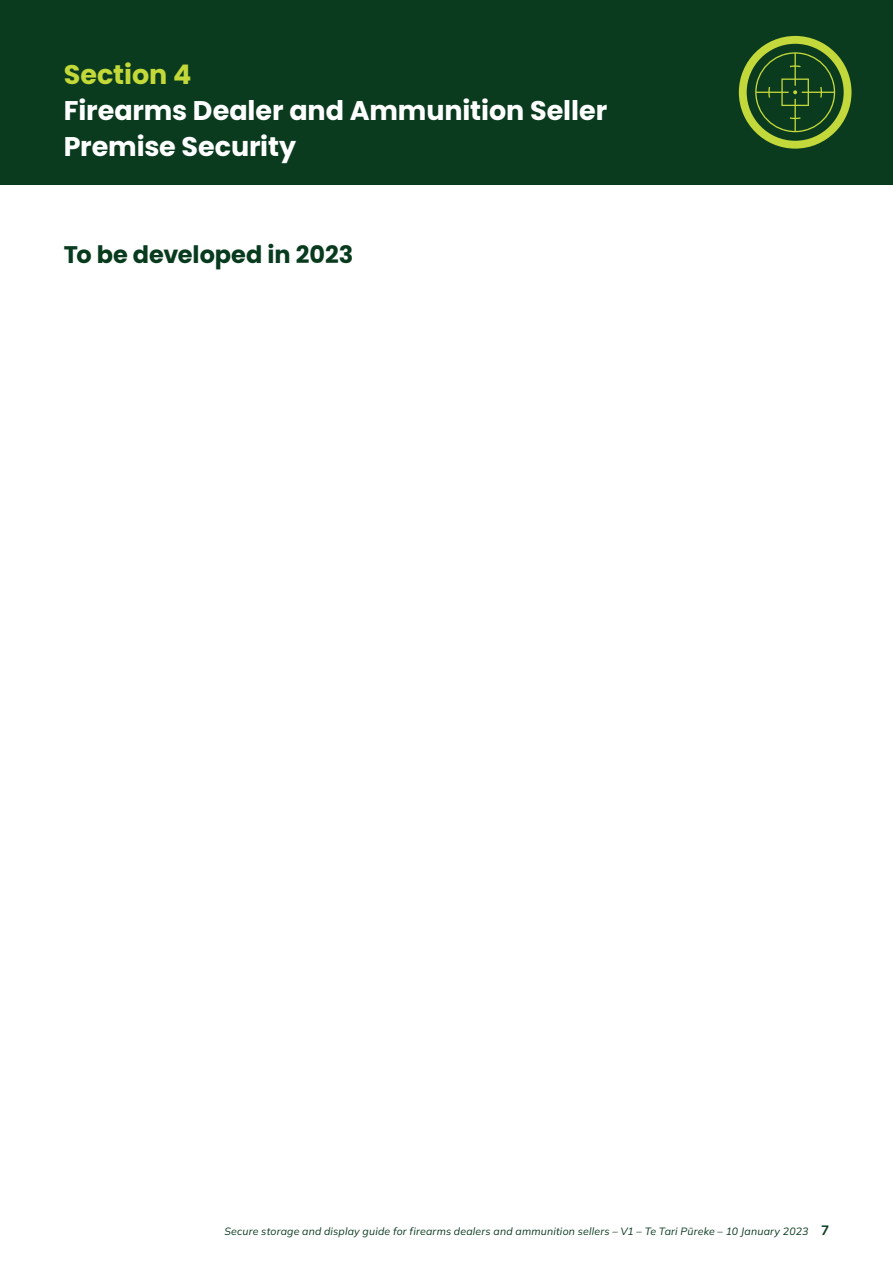
<style>
.page{position:relative;width:893px;height:1263px;background:#fff}
.page>*{position:absolute;margin:0;border:0;box-sizing:border-box;transform-origin:0 0}
.t1{font:700 27px/36px "Poppins";letter-spacing:-.005em;color:#fff}
.t2{font:700 27px "Poppins";letter-spacing:-.005em;color:#c3d839}
.t3{font:700 24px "Poppins";color:#083b1e}
.t4{font:italic 10.5px "Mulish";letter-spacing:.02em;color:#0a3b1f}
.s1{font-weight:700;font-style:normal;font-size:13.5px;color:#083b1e}
</style>
<div class="page">
<div style="left:0;top:0;width:893px;height:185px;background:#0a3b1f"></div>
<svg style="left:739px;top:36px;width:112px;height:113px"></svg>
<h1 class="t2" style="left:64px;top:59px;width:129px">Section 4</h1>
<h1 class="t1" style="left:64px;top:93px;width:545px">Firearms Dealer and Ammunition Seller<br>Premise Security</h1>
<h2 class="t3" style="left:64px;top:241px;width:291px">To be developed in 2023</h2>
<p class="t4" style="left:224px;top:1224px;width:606px">Secure storage and display guide for firearms dealers and ammunition sellers – V1 – Te Tari Pūreke – 10 January 2023 <span class="s1">7</span></p>
</div>
